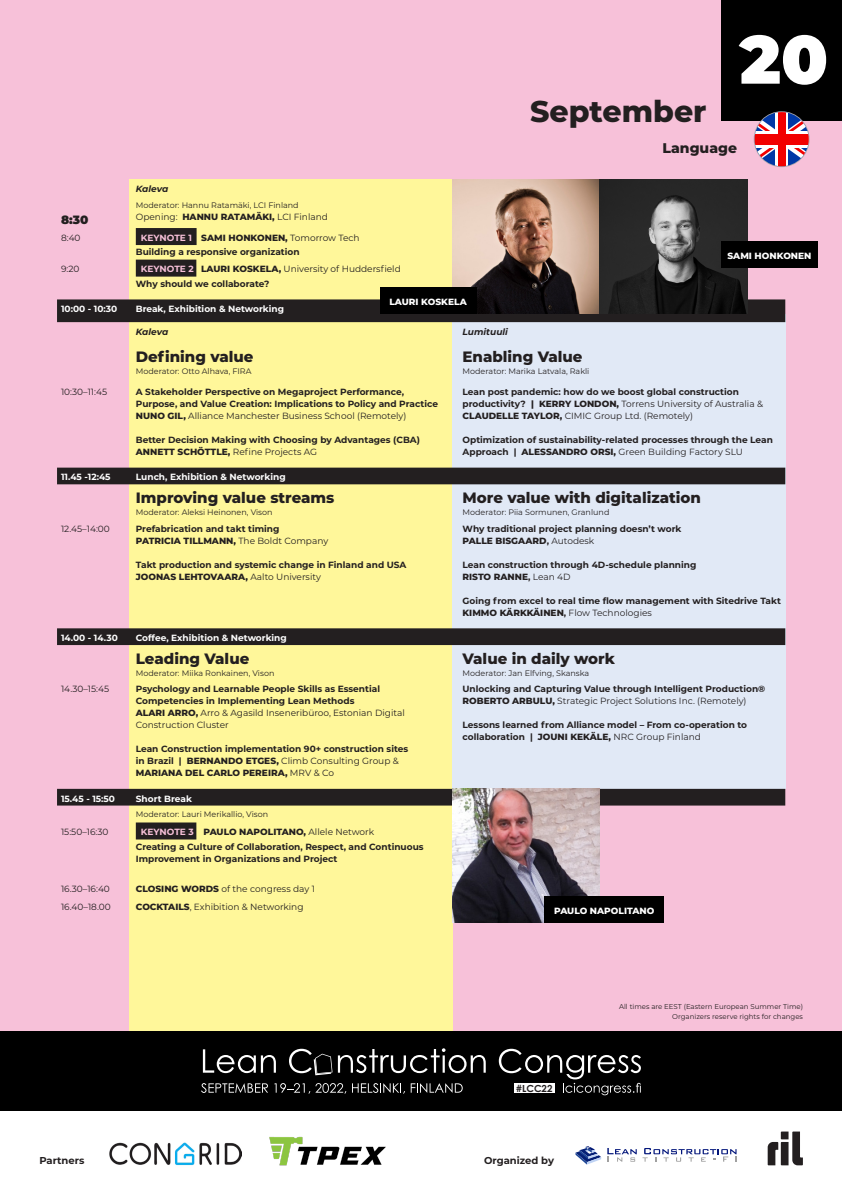
<style>
.page{position:relative;width:842px;height:1191px;background:#fff}
.page>*{position:absolute;margin:0;border:0;box-sizing:border-box;transform-origin:0 0}
.t1{font:900 68.1px "Montserrat";color:#fff}
.t2{font:800 30px "Montserrat";color:#231f20}
.otsikko_teema{font:800 15px "Montserrat";color:#231f20}
.t3{font:800 14px "Montserrat";color:#231f20}
.taulukkoleipä{font:900 12px "Montserrat";color:#231f20}
.t4{font:700 10px "Montserrat";color:#231f20}
.t5{font:700 9.7px "Century Gothic Pro";color:#231f20}
.Esitysotsikko{font:700 9px/12px "Montserrat";color:#231f20}
.taulukkoleipä-2{font:9px "Montserrat";color:#231f20}
.taulukkoleipä-3{font:700 9px/12px "Montserrat";color:#231f20}
.breikki{font:700 9px "Montserrat";color:#fff}
.taulukkoleipä-4{font:800 9px "Montserrat";color:#231f20}
.taulukkoleipä-5{font:800 9px "Montserrat";color:#fff}
.venue{font:italic 700 9px "Montserrat";color:#231f20}
.Moderaattori{font:8px "Montserrat";color:#231f20}
.taulukkoleipä-6{font:7px "Montserrat";color:#231f20}
.s1{font-weight:800}
.s2{font-weight:700;color:#f7c1d9}
.s3{font-weight:400}
</style>
<div class="page">
<div style="left:0;top:0;width:842px;height:1066px;background:#f7c1d9"></div>
<div style="left:129px;top:179px;width:323px;height:858px;background:#fff79a"></div>
<div style="left:721px;top:0;width:121px;height:121px;background:#000"></div>
<svg style="left:754px;top:112px;width:55px;height:54px"></svg>
<svg style="left:755px;top:116px;width:54px;height:46px"></svg>
<svg style="left:775px;top:112px;width:13px;height:54px"></svg>
<svg style="left:754px;top:131px;width:55px;height:17px"></svg>
<div style="left:754px;top:134px;width:55px;height:10px;background:#f20000"></div>
<div style="left:778px;top:112px;width:7px;height:54px;background:#f20000"></div>
<svg style="left:57px;top:299px;width:728px;height:506px"></svg>
<div style="left:136px;top:228px;width:61px;height:17px;background:#231f20"></div>
<div style="left:136px;top:260px;width:60px;height:17px;background:#231f20"></div>
<div style="left:136px;top:822px;width:60px;height:17px;background:#231f20"></div>
<img style="left:452px;top:179px;width:295px;height:135px">
<div style="left:380px;top:287px;width:96px;height:27px;background:#000"></div>
<div style="left:721px;top:241px;width:97px;height:27px;background:#000"></div>
<img style="left:452px;top:788px;width:148px;height:134px">
<div style="left:544px;top:896px;width:120px;height:26px;background:#000"></div>
<div style="left:0;top:1031px;width:842px;height:79px;background:#000"></div>
<svg style="left:203px;top:1049px;width:73px;height:24px"></svg>
<svg style="left:338px;top:1048px;width:148px;height:25px"></svg>
<svg style="left:499px;top:1048px;width:142px;height:47px"></svg>
<svg style="left:201px;top:1083px;width:67px;height:10px"></svg>
<svg style="left:274px;top:1083px;width:72px;height:10px"></svg>
<svg style="left:352px;top:1083px;width:53px;height:10px"></svg>
<svg style="left:411px;top:1083px;width:52px;height:9px"></svg>
<svg style="left:289px;top:1048px;width:43px;height:27px"></svg>
<img style="left:269px;top:1136px;width:117px;height:30px">
<img style="left:109px;top:1142px;width:132px;height:24px">
<svg style="left:575px;top:1146px;width:26px;height:18px"></svg>
<svg style="left:607px;top:1148px;width:130px;height:13px"></svg>
<svg style="left:768px;top:1131px;width:35px;height:34px"></svg>
<p class="t2" style="left:530px;top:90px;width:178px">September</p>
<p class="t1" style="left:739px;top:8px;width:90px">20</p>
<p class="taulukkoleipä" style="left:61px;top:210px;width:29px">8:30</p>
<p class="venue" style="left:136px;top:182px;width:34px">Kaleva</p>
<p class="Moderaattori" style="left:136px;top:200px;width:164px">Moderator: Hannu Ratamäki, LCI Finland</p>
<p class="taulukkoleipä-2" style="left:136px;top:210px;width:194px">Opening: <span class="s1">HANNU RATAMÄKI,</span> LCI Finland</p>
<p class="taulukkoleipä-2" style="left:61px;top:231px;width:21px">8:40</p>
<p class="taulukkoleipä-4" style="left:141px;top:231px;width:220px"><span class="s2">KEYNOTE 1</span> SAMI HONKONEN, <span class="s3">Tomorrow Tech</span></p>
<p class="Esitysotsikko" style="left:136px;top:246px;width:165px">Building a responsive organization</p>
<p class="taulukkoleipä-2" style="left:61px;top:263px;width:20px">9:20</p>
<p class="taulukkoleipä-2" style="left:141px;top:263px;width:261px"><span class="s2">KEYNOTE 2</span> <span class="s1">LAURI KOSKELA,</span> University of Huddersfield</p>
<p class="Esitysotsikko" style="left:136px;top:277px;width:135px">Why should we collaborate?</p>
<p class="breikki" style="left:61px;top:302px;width:58px">10:00 - 10:30</p>
<p class="breikki" style="left:136px;top:302px;width:150px">Break, Exhibition &amp; Networking</p>
<p class="venue" style="left:136px;top:325px;width:34px">Kaleva</p>
<p class="venue" style="left:463px;top:325px;width:47px">Lumituuli</p>
<p class="otsikko_teema" style="left:136px;top:345px;width:119px">Defining value</p>
<p class="Moderaattori" style="left:136px;top:365px;width:117px">Moderator: Otto Alhava, FIRA</p>
<p class="taulukkoleipä-5" style="left:389px;top:295px;width:79px">LAURI KOSKELA</p>
<p class="otsikko_teema" style="left:463px;top:345px;width:122px">Enabling Value</p>
<p class="Moderaattori" style="left:463px;top:365px;width:128px">Moderator: Marika Latvala, Rakli</p>
<p class="t3" style="left:662px;top:137px;width:76px">Language</p>
<p class="taulukkoleipä-5" style="left:727px;top:249px;width:85px">SAMI HONKONEN</p>
<p class="taulukkoleipä-2" style="left:61px;top:385px;width:48px">10:30–11:45</p>
<p class="Esitysotsikko" style="left:136px;top:385px;width:304px">A Stakeholder Perspective on Megaproject Performance,<br>Purpose, and Value Creation: Implications to Policy and Practice<br><span class="s1">NUNO GIL,</span> <span class="s3">Alliance Manchester Business School (Remotely)</span></p>
<p class="taulukkoleipä-3" style="left:136px;top:433px;width:286px">Better Decision Making with Choosing by Advantages (CBA)<br><span class="s1">ANNETT SCHÖTTLE,</span> <span class="s3">Refine Projects AG</span></p>
<p class="breikki" style="left:61px;top:470px;width:51px">11.45 -12:45</p>
<p class="breikki" style="left:136px;top:470px;width:151px">Lunch, Exhibition &amp; Networking</p>
<p class="otsikko_teema" style="left:136px;top:486px;width:200px">Improving value streams</p>
<p class="Moderaattori" style="left:136px;top:506px;width:138px">Moderator: Aleksi Heinonen, Vison</p>
<p class="taulukkoleipä-2" style="left:61px;top:522px;width:50px">12.45–14:00</p>
<p class="Esitysotsikko" style="left:136px;top:522px;width:194px">Prefabrication and takt timing<br><span class="s1">PATRICIA TILLMANN,</span> <span class="s3">The Boldt Company</span></p>
<p class="Esitysotsikko" style="left:136px;top:558px;width:272px">Takt production and systemic change in Finland and USA<br><span class="s1">JOONAS LEHTOVAARA,</span> <span class="s3">Aalto University</span></p>
<p class="breikki" style="left:61px;top:631px;width:58px">14.00 - 14.30</p>
<p class="breikki" style="left:136px;top:631px;width:153px">Coffee, Exhibition &amp; Networking</p>
<p class="otsikko_teema" style="left:136px;top:647px;width:115px">Leading Value</p>
<p class="Moderaattori" style="left:136px;top:667px;width:140px">Moderator: Miika Ronkainen, Vison</p>
<p class="taulukkoleipä-2" style="left:61px;top:683px;width:50px">14.30–15:45</p>
<p class="Esitysotsikko" style="left:136px;top:682px;width:271px">Psychology and Learnable People Skills as Essential Competencies in Implementing Lean Methods<br><span class="s1">ALARI ARRO,</span> <span class="s3">Arro &amp; Agasild Inseneribüroo, Estonian Digital Construction Cluster</span></p>
<p class="Esitysotsikko" style="left:136px;top:742px;width:274px">Lean Construction implementation 90+ construction sites in Brazil | <span class="s1">BERNANDO ETGES,</span> <span class="s3">Climb Consulting Group &amp;<br></span><span class="s1">MARIANA DEL CARLO PEREIRA,</span> <span class="s3">MRV &amp; Co</span></p>
<p class="breikki" style="left:61px;top:792px;width:56px">15.45 - 15:50</p>
<p class="breikki" style="left:136px;top:792px;width:58px">Short Break</p>
<p class="Moderaattori" style="left:136px;top:809px;width:134px">Moderator: Lauri Merikallio, Vison</p>
<p class="taulukkoleipä-2" style="left:61px;top:825px;width:49px">15:50–16:30</p>
<p class="taulukkoleipä-4" style="left:141px;top:825px;width:235px"><span class="s2">KEYNOTE 3</span> PAULO NAPOLITANO, <span class="s3">Allele Network</span></p>
<p class="Esitysotsikko" style="left:136px;top:840px;width:289px">Creating a Culture of Collaboration, Respect, and Continuous<br>Improvement in Organizations and Project</p>
<p class="taulukkoleipä-2" style="left:61px;top:882px;width:50px">16.30–16:40</p>
<p class="taulukkoleipä-2" style="left:136px;top:882px;width:181px"><span class="s1">CLOSING WORDS</span> of the congress day 1</p>
<p class="taulukkoleipä-2" style="left:61px;top:901px;width:51px">16.40–18.00</p>
<p class="taulukkoleipä-2" style="left:136px;top:901px;width:169px"><span class="s1">COCKTAILS</span>, Exhibition &amp; Networking</p>
<p class="Esitysotsikko" style="left:463px;top:385px;width:302px">Lean post pandemic: how do we boost global construction productivity? <span class="s1">| KERRY LONDON,</span> <span class="s3">Torrens University of Australia &amp;<br></span><span class="s1">CLAUDELLE TAYLOR,</span> <span class="s3">CIMIC Group Ltd. (Remotely)</span></p>
<p class="Esitysotsikko" style="left:463px;top:433px;width:312px">Optimization of sustainability-related processes through the Lean<br>Approach | <span class="s1">ALESSANDRO ORSI,</span> <span class="s3">Green Building Factory SLU</span></p>
<p class="otsikko_teema" style="left:463px;top:486px;width:240px">More value with digitalization</p>
<p class="Moderaattori" style="left:463px;top:506px;width:148px">Moderator: Piia Sormunen, Granlund</p>
<p class="Esitysotsikko" style="left:463px;top:522px;width:220px">Why traditional project planning doesn’t work<br><span class="s1">PALLE BISGAARD</span>, <span class="s3">Autodesk</span></p>
<p class="Esitysotsikko" style="left:463px;top:558px;width:235px">Lean construction through 4D-schedule planning<br><span class="s1">RISTO RANNE</span>, <span class="s3">Lean 4D</span></p>
<p class="taulukkoleipä-3" style="left:463px;top:594px;width:320px">Going from excel to real time flow management with Sitedrive Takt<br><span class="s1">KIMMO KÄRKKÄINEN</span>, <span class="s3">Flow Technologies</span></p>
<p class="otsikko_teema" style="left:463px;top:647px;width:154px">Value in daily work</p>
<p class="Moderaattori" style="left:463px;top:667px;width:128px">Moderator: Jan Elfving, Skanska</p>
<p class="Esitysotsikko" style="left:463px;top:682px;width:304px">Unlocking and Capturing Value through Intelligent Production®<br><span class="s1">ROBERTO ARBULU,</span> <span class="s3">Strategic Project Solutions Inc. (Remotely)</span></p>
<p class="Esitysotsikko" style="left:463px;top:718px;width:286px">Lessons learned from Alliance model – From co-operation to collaboration | <span class="s1">JOUNI KEKÄLE,</span> <span class="s3">NRC Group Finland</span></p>
<p class="taulukkoleipä-5" style="left:554px;top:904px;width:102px">PAULO NAPOLITANO</p>
<p class="t5" style="left:516px;top:1082px;width:38px">#LCC22</p>
<p class="taulukkoleipä-6" style="left:619px;top:1002px;width:185px">All times are EEST (Eastern European Summer Time)</p>
<p class="taulukkoleipä-6" style="left:672px;top:1012px;width:132px">Organizers reserve rights for changes</p>
<p class="t4" style="left:39px;top:1153px;width:47px">Partners</p>
<p class="t4" style="left:484px;top:1153px;width:71px">Organized by</p>
</div>
